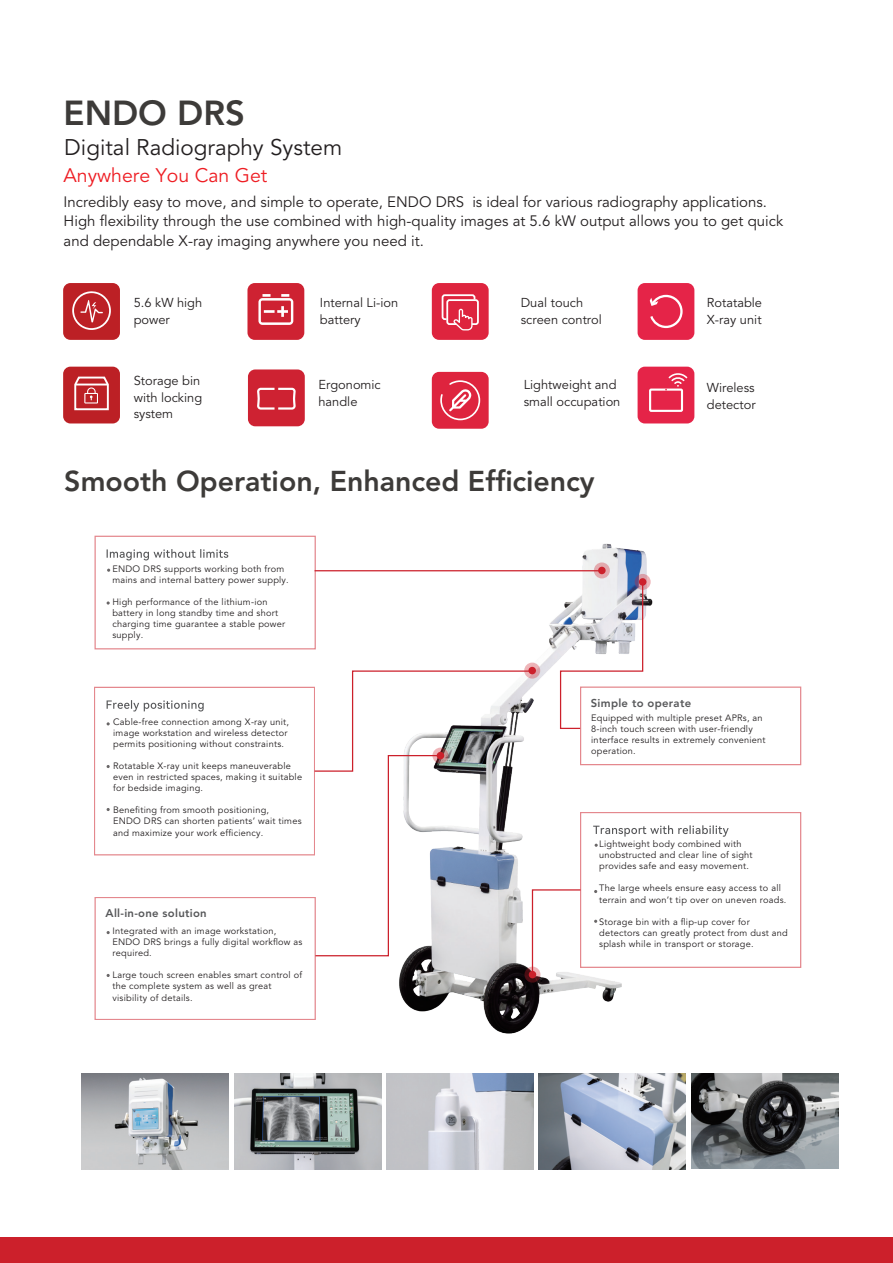
<style>
.page{position:relative;width:893px;height:1263px;background:#fff}
.page>*{position:absolute;margin:0;border:0;box-sizing:border-box;transform-origin:0 0}
.t1{font:800 34.5px "Avenir LT Pro";color:#3d3b39}
.t2{font:800 28.5px "Avenir LT Pro";color:#3d3b39}
.t3{font:22.5px "Avenir";color:#231f20}
.t4{font:19.5px "Avenir";color:#ee1d23}
.t5{font:15px/19.8px "Avenir";color:#231f20}
.t6{font:12.9px/17px "Avenir";color:#231f20}
.t7{font:800 11.4px "Avenir LT Pro";letter-spacing:.025em;color:#57585a}
.t8{font:9.15px/11.1px "Avenir LT Pro";letter-spacing:.025em;color:#231f20}
.t9{font:8.1px/12.9px "Avenir LT Pro";letter-spacing:.05em;color:#231f20}
</style>
<div class="page">
<div style="left:0;top:1237px;width:893px;height:26px;background:#cc202b"></div>
<div style="left:63px;top:283px;width:57px;height:57px;background:#bc2025;border-radius:7px"></div>
<svg style="left:72px;top:291px;width:39px;height:39px"></svg>
<div style="left:247px;top:283px;width:57px;height:57px;background:#ce2232;border-radius:7px"></div>
<svg style="left:258px;top:294px;width:35px;height:31px"></svg>
<div style="left:432px;top:283px;width:57px;height:57px;background:#de243e;border-radius:7px"></div>
<div style="left:446px;top:299px;width:33px;height:26px;border:2px solid #fff;border-radius:2px"></div>
<svg style="left:441px;top:294px;width:35px;height:36px"></svg>
<div style="left:638px;top:283px;width:56px;height:57px;background:#e52448;border-radius:7px"></div>
<svg style="left:649px;top:294px;width:34px;height:35px"></svg>
<div style="left:63px;top:367px;width:57px;height:56px;background:#bc2025;border-radius:7px"></div>
<svg style="left:74px;top:376px;width:35px;height:35px"></svg>
<hr style="left:75px;top:384px;width:33px;height:1px;background:#fff">
<div style="left:248px;top:369px;width:57px;height:57px;background:#ce2232;border-radius:7px"></div>
<svg style="left:257px;top:387px;width:39px;height:23px"></svg>
<div style="left:638px;top:367px;width:56px;height:56px;background:#e52448;border-radius:7px"></div>
<svg style="left:649px;top:373px;width:38px;height:39px"></svg>
<div style="left:432px;top:372px;width:57px;height:57px;background:#de243e;border-radius:7px"></div>
<svg style="left:440px;top:380px;width:41px;height:41px"></svg>
<img style="left:82px;top:1073px;width:147px;height:96px">
<hr style="left:137px;top:1103px;width:16px;height:4px;background:#e5e5e8">
<img style="left:387px;top:1073px;width:146px;height:96px">
<img style="left:539px;top:1073px;width:147px;height:96px">
<img style="left:691px;top:1074px;width:147px;height:95px">
<img style="left:234px;top:1073px;width:147px;height:96px">
<img style="left:361px;top:543px;width:286px;height:491px">
<svg style="left:524px;top:966px;width:16px;height:17px"></svg>
<div style="left:529px;top:971px;width:7px;height:7px;background:#cc202b;border-radius:50%"></div>
<svg style="left:635px;top:574px;width:16px;height:16px"></svg>
<div style="left:639px;top:578px;width:7px;height:8px;background:#cc202b;border-radius:50%"></div>
<svg style="left:594px;top:562px;width:16px;height:16px"></svg>
<div style="left:598px;top:567px;width:8px;height:7px;background:#cc202b;border-radius:50%"></div>
<svg style="left:107px;top:549px;width:121px;height:11px"></svg>
<svg style="left:107px;top:700px;width:97px;height:11px"></svg>
<hr style="left:315px;top:570px;width:287px;height:1px;background:#cc202b">
<svg style="left:313px;top:581px;width:416px;height:394px"></svg>
<div style="left:589px;top:714px;width:200px;height:47px;background:#fff"></div>
<div style="left:599px;top:840px;width:193px;height:117px;background:#fff"></div>
<h1 class="t1" style="left:64px;top:93px;width:183px">ENDO DRS</h1>
<h3 class="t3" style="left:64px;top:130px;width:279px">Digital Radiography System</h3>
<h3 class="t4" style="left:64px;top:161px;width:205px">Anywhere You Can Get</h3>
<p class="t5" style="left:64px;top:192px;width:721px">Incredibly easy to move, and simple to operate, ENDO DRS is ideal for various radiography applications.<br>High flexibility through the use combined with high-quality images at 5.6 kW output allows you to get quick and dependable X-ray imaging anywhere you need it.</p>
<h3 class="t6" style="left:134px;top:294px;width:70px">5.6 kW high power</h3>
<h3 class="t6" style="left:320px;top:294px;width:80px">Internal Li-ion battery</h3>
<h3 class="t6" style="left:521px;top:294px;width:83px">Dual touch screen control</h3>
<h3 class="t6" style="left:707px;top:294px;width:57px">Rotatable<br>X-ray unit</h3>
<h3 class="t6" style="left:134px;top:372px;width:70px">Storage bin with locking system</h3>
<h3 class="t6" style="left:707px;top:379px;width:50px">Wireless detector</h3>
<h3 class="t6" style="left:524px;top:377px;width:98px">Lightweight and small occupation</h3>
<h3 class="t6" style="left:318px;top:376px;width:64px">Ergonomic handle</h3>
<h2 class="t2" style="left:64px;top:464px;width:532px">Smooth Operation, Enhanced Efficiency</h2>
<p class="t8" style="left:112px;top:564px;width:178px">ENDO DRS supports working both from mains and internal battery power supply.</p>
<p class="t8" style="left:112px;top:597px;width:174px">High performance of the lithium-ion battery in long standby time and short charging time guarantee a stable power supply.</p>
<p class="t9" style="left:114px;top:620px;width:135px">guarantee a stable power supply.</p>
<p class="t9" style="left:114px;top:715px;width:193px">Cable- free connection among X-ray unit, image workstation and wireless detector permits positioning without constraints.</p>
<p class="t9" style="left:114px;top:757px;width:189px">Rotatable X- ray unit keeps maneuverable even in restricted spaces, making it suitable for bedside imaging.</p>
<p class="t8" style="left:113px;top:716px;width:177px">Cable-free connection among X-ray unit, image workstation and wireless detector permits positioning without constraints.</p>
<p class="t8" style="left:113px;top:761px;width:190px">Rotatable X-ray unit keeps maneuverable even in restricted spaces, making it suitable for bedside imaging.</p>
<p class="t8" style="left:113px;top:805px;width:190px">Benefiting from smooth positioning,<br>ENDO DRS can shorten patients’ wait times and maximize your work efficiency.</p>
<p class="t7" style="left:106px;top:907px;width:103px">All-in-one solution</p>
<p class="t8" style="left:113px;top:926px;width:192px">Integrated with an image workstation,<br>ENDO DRS brings a fully digital workflow as required.</p>
<p class="t8" style="left:113px;top:970px;width:191px">Large touch screen enables smart control of the complete system as well as great visibility of details.</p>
<p class="t7" style="left:591px;top:696px;width:102px">Simple to operate</p>
<p class="t8" style="left:591px;top:712px;width:176px">Equipped with multiple preset APRs, an 8-inch touch screen with user-friendly interface results in extremely convenient operation.</p>
<p class="t8" style="left:599px;top:839px;width:155px">Lightweight body combined with unobstructed and clear line of sight provides safe and easy movement.</p>
<p class="t8" style="left:599px;top:883px;width:189px">The large wheels ensure easy access to all terrain and won’t tip over on uneven roads.</p>
<p class="t8" style="left:599px;top:916px;width:190px">Storage bin with a flip-up cover for detectors can greatly protect from dust and splash while in transport or storage.</p>
</div>
